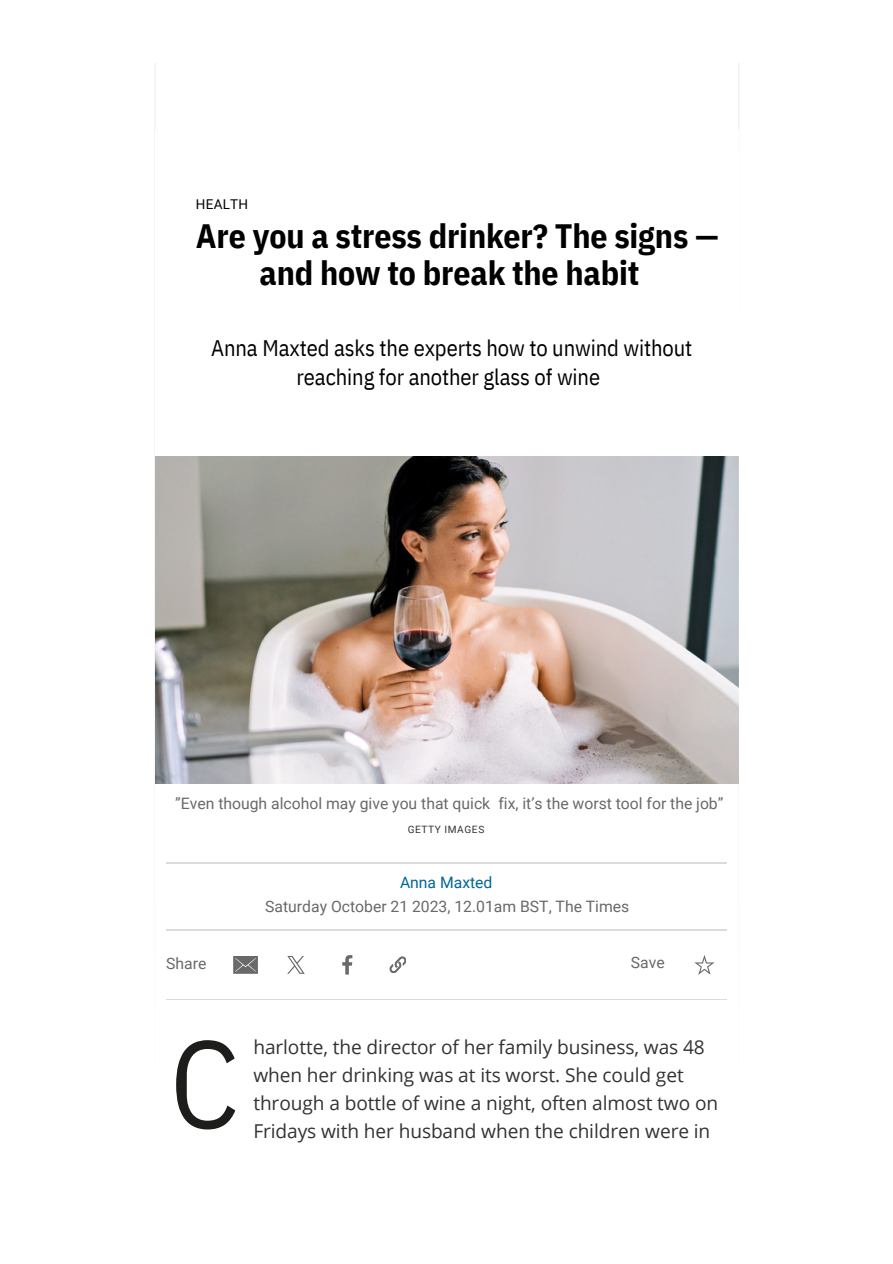
<style>
.page{position:relative;width:893px;height:1264px;background:#fff}
.page>*{position:absolute;margin:0;border:0;box-sizing:border-box;transform-origin:0 0}
.t1{font:123.6px "IBM Plex Sans Cond";color:#1d1d1b}
.t2{font:700 33.75px "IBM Plex Sans Cond";letter-spacing:-.005em;color:#000}
.t3{font:22.5px/29.2px "IBM Plex Sans Cond";letter-spacing:-.005em;color:#000;text-align:center}
.t4{font:19.05px/28px "Open Sans";letter-spacing:-.005em;color:#333}
.t5{font:15.75px "Roboto";color:#696969}
.t6{font:15.75px "Roboto";color:#069}
.t7{font:13.5px "Roboto";letter-spacing:.015em;color:#000}
.t8{font:10.05px "Roboto";letter-spacing:.06em;color:#333}
</style>
<div class="page">
<hr style="left:167px;top:862px;width:559px;height:1px;background:#dbdbdb">
<hr style="left:167px;top:930px;width:559px;height:1px;background:#dbdbdb">
<hr style="left:167px;top:998px;width:559px;height:1px;background:#dbdbdb">
<img style="left:155px;top:456px;width:583px;height:327px">
<svg style="left:233px;top:956px;width:25px;height:17px"></svg>
<svg style="left:287px;top:956px;width:17px;height:17px"></svg>
<svg style="left:342px;top:955px;width:10px;height:19px"></svg>
<svg style="left:389px;top:956px;width:17px;height:17px"></svg>
<svg style="left:694px;top:955px;width:21px;height:20px"></svg>
<p class="t7" style="left:196px;top:196px;width:54px">HEALTH</p>
<p class="t2" style="left:196px;top:214px;width:524px">Are you a stress drinker? The signs —</p>
<p class="t2" style="left:259px;top:251px;width:381px">and how to break the habit</p>
<p class="t3" style="left:211px;top:333px;width:482px">Anna Maxted asks the experts how to unwind without reaching for another glass of wine</p>
<p class="t5" style="left:175px;top:794px;width:549px">”Even though alcohol may give you that quick fix, it’s the worst tool for the job”</p>
<p class="t8" style="left:407px;top:823px;width:78px">GETTY IMAGES</p>
<p class="t5" style="left:166px;top:954px;width:42px">Share</p>
<p class="t6" style="left:400px;top:873px;width:94px">Anna Maxted</p>
<p class="t5" style="left:265px;top:897px;width:365px">Saturday October 21 2023, 12.01am BST, The Times</p>
<p class="t5" style="left:630px;top:953px;width:35px">Save</p>
<p class="t1" style="left:170px;top:1001px;width:71px">C</p>
<p class="t4" style="left:253px;top:1032px;width:466px">harlotte, the director of her family business, was 48 when her drinking was at its worst. She could get through a bottle of wine a night, often almost two on Fridays with her husband when the children were in</p>
</div>
